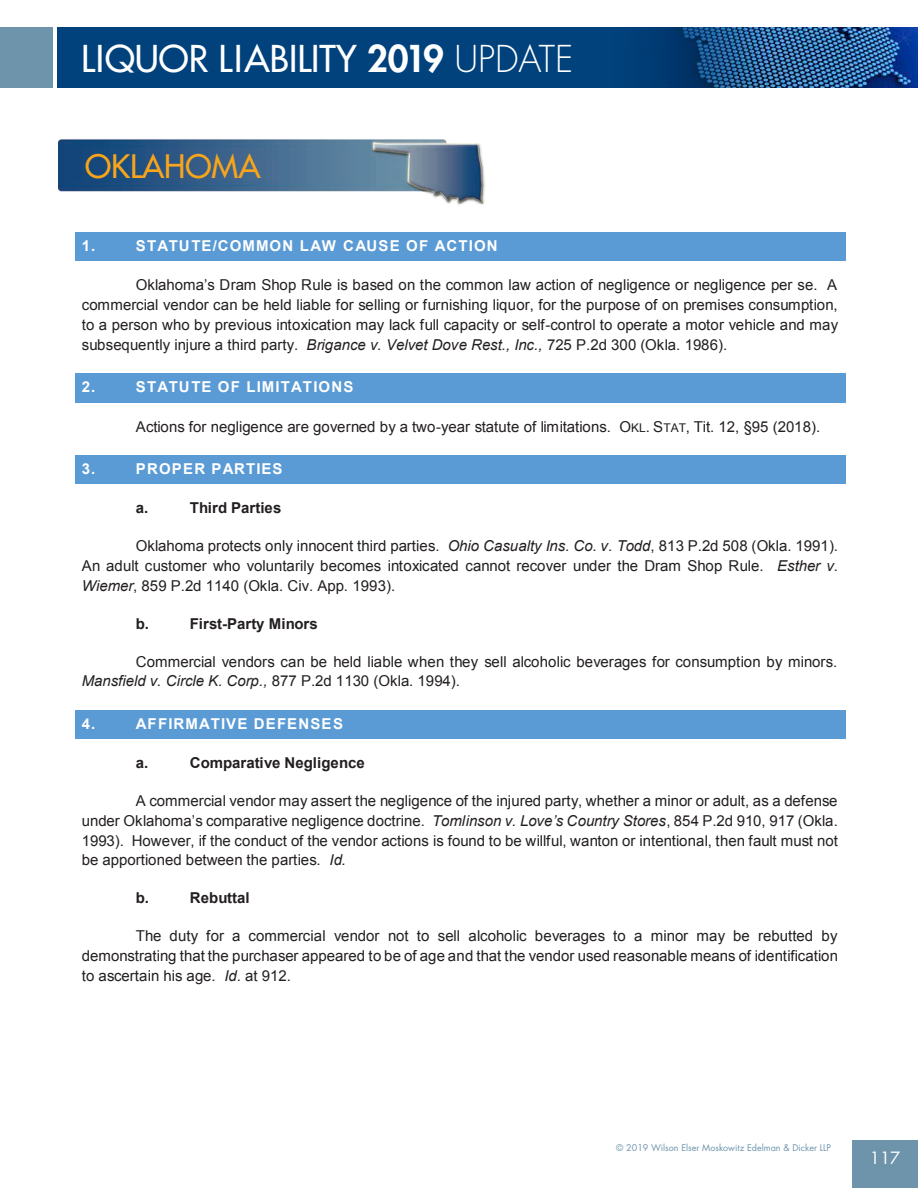
<style>
.page{position:relative;width:918px;height:1188px;background:#fff}
.page>*{position:absolute;margin:0;border:0;box-sizing:border-box;transform-origin:0 0}
.t1{font:500 36px "Futura Std";color:#fff}
.t2{font:500 31.5px "Futura Std";color:#f9a51b}
.t3{font:16.5px "Futura Std";color:#fff}
.t4{font:15px/19.8px "Arial";letter-spacing:-.005em;color:#231f20;text-align:justify}
.t5{font:700 15px "Arial";letter-spacing:.075em;color:#fff}
.t6{font:700 15px "Arial";color:#231f20}
.t7{font:9px "Futura Std";color:#6e94ab}
.s1{font-weight:800}
.s2{font-weight:300}
.s3{font-style:italic}
.s4{font-size:12px}
</style>
<div class="page">
<div style="left:852px;top:1141px;width:66px;height:47px;background:#6e94ab"></div>
<div style="left:57px;top:27px;width:861px;height:61px;background:#01427c"></div>
<img style="left:655px;top:27px;width:263px;height:61px">
<div style="left:0;top:27px;width:52px;height:61px;background:#6e94ab"></div>
<div style="left:80px;top:237px;width:761px;height:20px;background:#5b9bd5"></div>
<svg style="left:75px;top:232px;width:5px;height:5px"></svg>
<div style="left:80px;top:232px;width:761px;height:5px;background:#5b9bd5"></div>
<svg style="left:841px;top:232px;width:4px;height:5px"></svg>
<svg style="left:75px;top:257px;width:5px;height:4px"></svg>
<hr style="left:80px;top:257px;width:761px;height:4px;background:#5b9bd5">
<svg style="left:841px;top:257px;width:4px;height:4px"></svg>
<div style="left:75px;top:237px;width:5px;height:20px;background:#5b9bd5"></div>
<hr style="left:841px;top:237px;width:4px;height:20px;background:#5b9bd5">
<div style="left:80px;top:378px;width:761px;height:20px;background:#5b9bd5"></div>
<svg style="left:75px;top:374px;width:5px;height:4px"></svg>
<hr style="left:80px;top:374px;width:761px;height:4px;background:#5b9bd5">
<svg style="left:841px;top:374px;width:4px;height:4px"></svg>
<svg style="left:75px;top:398px;width:5px;height:4px"></svg>
<hr style="left:80px;top:398px;width:761px;height:4px;background:#5b9bd5">
<svg style="left:841px;top:398px;width:4px;height:4px"></svg>
<div style="left:75px;top:378px;width:5px;height:20px;background:#5b9bd5"></div>
<hr style="left:841px;top:378px;width:4px;height:20px;background:#5b9bd5">
<div style="left:80px;top:460px;width:761px;height:19px;background:#5b9bd5"></div>
<svg style="left:75px;top:455px;width:5px;height:5px"></svg>
<div style="left:80px;top:455px;width:761px;height:5px;background:#5b9bd5"></div>
<svg style="left:841px;top:455px;width:4px;height:5px"></svg>
<svg style="left:75px;top:479px;width:5px;height:5px"></svg>
<div style="left:80px;top:479px;width:761px;height:5px;background:#5b9bd5"></div>
<svg style="left:841px;top:479px;width:4px;height:5px"></svg>
<div style="left:75px;top:460px;width:5px;height:19px;background:#5b9bd5"></div>
<hr style="left:841px;top:460px;width:4px;height:19px;background:#5b9bd5">
<div style="left:80px;top:715px;width:761px;height:19px;background:#5b9bd5"></div>
<svg style="left:75px;top:710px;width:5px;height:5px"></svg>
<div style="left:80px;top:710px;width:761px;height:5px;background:#5b9bd5"></div>
<svg style="left:841px;top:710px;width:4px;height:5px"></svg>
<svg style="left:75px;top:734px;width:5px;height:5px"></svg>
<div style="left:80px;top:734px;width:761px;height:5px;background:#5b9bd5"></div>
<svg style="left:841px;top:734px;width:4px;height:5px"></svg>
<div style="left:75px;top:715px;width:5px;height:19px;background:#5b9bd5"></div>
<hr style="left:841px;top:715px;width:4px;height:19px;background:#5b9bd5">
<img style="left:59px;top:139px;width:426px;height:66px">
<h1 class="t1" style="left:81px;top:36px;width:494px">LIQUOR LIABILITY <span class="s1">2019</span> <span class="s2">UPDATE</span></h1>
<h2 class="t2" style="left:85px;top:146px;width:177px">OKLAHOMA</h2>
<p class="t5" style="left:82px;top:236px;width:15px">1.</p>
<p class="t5" style="left:136px;top:236px;width:363px">STATUTE/COMMON LAW CAUSE OF ACTION</p>
<p class="t4" style="left:82px;top:275px;width:758px;text-indent:54px">Oklahoma’s Dram Shop Rule is based on the common law action of negligence or negligence per se. A commercial vendor can be held liable for selling or furnishing liquor, for the purpose of on premises consumption, to a person who by previous intoxication may lack full capacity or self-control to operate a motor vehicle and may subsequently injure a third party. <span class="s3">Brigance v. Velvet Dove Rest., Inc.,</span> 725 P.2d 300 (Okla. 1986).</p>
<p class="t5" style="left:82px;top:377px;width:15px">2.</p>
<p class="t5" style="left:136px;top:377px;width:219px">STATUTE OF LIMITATIONS</p>
<p class="t4" style="left:136px;top:417px;width:686px">Actions for negligence are governed by a two-year statute of limitations. O<span class="s4">KL</span>. S<span class="s4">TAT</span>, Tit. 12, §95 (2018).</p>
<p class="t5" style="left:82px;top:459px;width:15px">3.</p>
<p class="t5" style="left:136px;top:459px;width:148px">PROPER PARTIES</p>
<p class="t6" style="left:136px;top:498px;width:14px">a.</p>
<p class="t6" style="left:190px;top:498px;width:93px">Third Parties</p>
<p class="t4" style="left:82px;top:536px;width:758px;text-indent:54px">Oklahoma protects only innocent third parties. <span class="s3">Ohio Casualty Ins. Co. v. Todd</span>, 813 P.2d 508 (Okla. 1991).<br>An adult customer who voluntarily becomes intoxicated cannot recover under the Dram Shop Rule. <span class="s3">Esther v.<br>Wiemer</span>, 859 P.2d 1140 (Okla. Civ. App. 1993).</p>
<p class="t6" style="left:136px;top:614px;width:15px">b.</p>
<p class="t6" style="left:190px;top:614px;width:129px">First-Party Minors</p>
<p class="t4" style="left:82px;top:652px;width:757px;text-indent:54px">Commercial vendors can be held liable when they sell alcoholic beverages for consumption by minors.<br><span class="s3">Mansfield v. Circle K. Corp.,</span> 877 P.2d 1130 (Okla. 1994).</p>
<p class="t5" style="left:82px;top:714px;width:15px">4.</p>
<p class="t5" style="left:136px;top:714px;width:209px">AFFIRMATIVE DEFENSES</p>
<p class="t6" style="left:136px;top:753px;width:14px">a.</p>
<p class="t6" style="left:190px;top:753px;width:176px">Comparative Negligence</p>
<p class="t4" style="left:82px;top:791px;width:758px;text-indent:54px">A commercial vendor may assert the negligence of the injured party, whether a minor or adult, as a defense under Oklahoma’s comparative negligence doctrine. <span class="s3">Tomlinson v. Love’s Country Stores</span>, 854 P.2d 910, 917 (Okla.<br>1993). However, if the conduct of the vendor actions is found to be willful, wanton or intentional, then fault must not be apportioned between the parties. <span class="s3">Id.</span></p>
<p class="t6" style="left:136px;top:888px;width:15px">b.</p>
<p class="t6" style="left:190px;top:888px;width:61px">Rebuttal</p>
<p class="t4" style="left:82px;top:926px;width:758px;text-indent:54px">The duty for a commercial vendor not to sell alcoholic beverages to a minor may be rebutted by demonstrating that the purchaser appeared to be of age and that the vendor used reasonable means of identification to ascertain his age. <span class="s3">Id</span>. at 912.</p>
<p class="t7" style="left:616px;top:1142px;width:216px">© 2019 Wilson Elser Moskowitz Edelman &amp; Dicker LLP</p>
<p class="t3" style="left:870px;top:1147px;width:32px">117</p>
</div>
